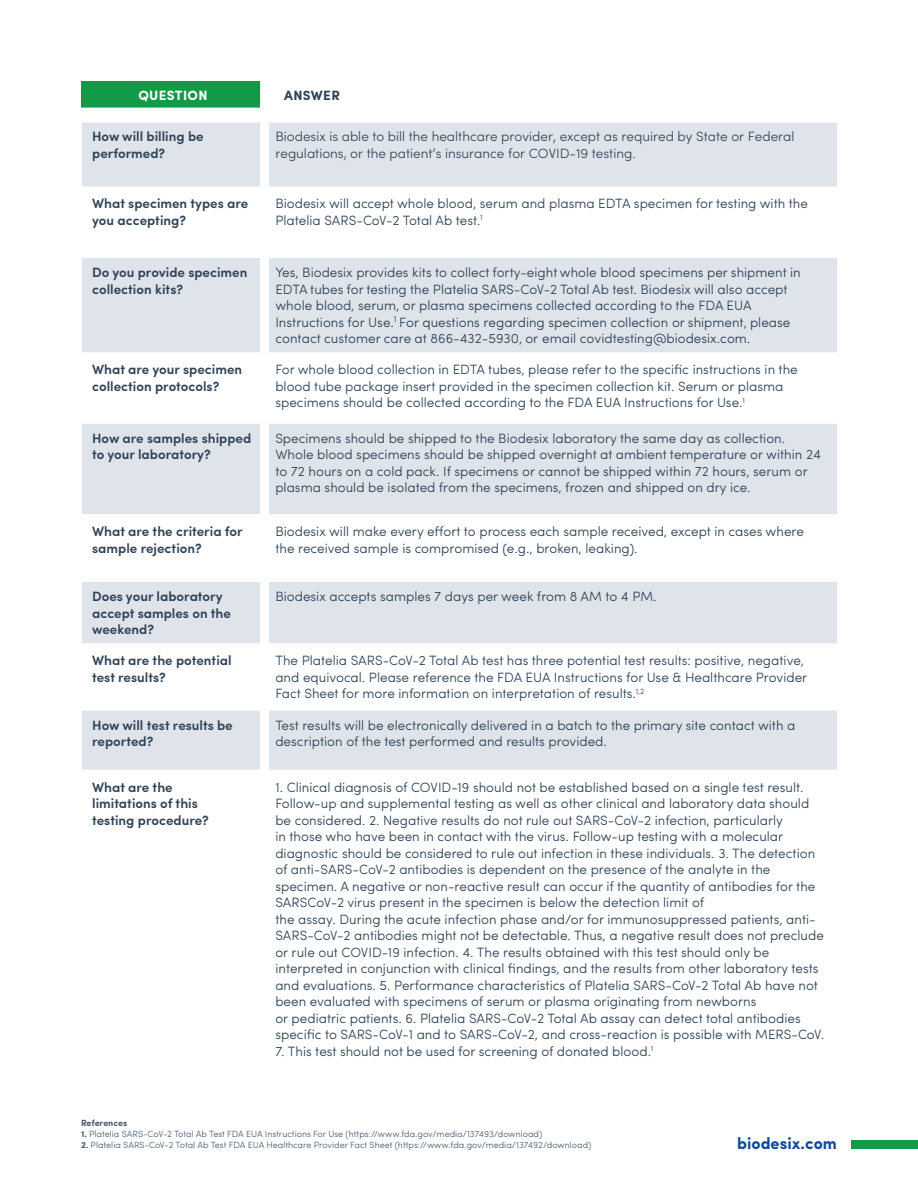
<style>
.page{position:relative;width:918px;height:1188px;background:#fff}
.page>*{position:absolute;margin:0;border:0;box-sizing:border-box;transform-origin:0 0}
.t1{font:700 16.5px "Sofia Pro";color:#124c98}
.t2{font:300 13.5px/16.5px "Sofia Pro";color:#2f4357}
.t3{font:600 13.5px/16.5px "Sofia Pro";color:#2f4357}
.t4{font:300 13.5px/16.5px "Sofia Pro";color:#2f4357}
.t5{font:700 13.5px "Sofia Pro";letter-spacing:.025em;color:#fff}
.t6{font:700 13.5px "Sofia Pro";letter-spacing:.025em;color:#2f4357}
.t7{font:300 9px "Sofia Pro";color:#4c5d74}
.t8{font:700 9px "Sofia Pro";letter-spacing:-.005em;color:#4c5d74}
.s1{font-weight:700}
</style>
<div class="page">
<div style="left:851px;top:1140px;width:67px;height:8px;background:#119a48"></div>
<div style="left:81px;top:81px;width:179px;height:27px;background:#119a48"></div>
<svg style="left:82px;top:122px;width:755px;height:648px;fill:#dfe3ea"></svg>
<hr style="left:82px;top:186px;width:178px;height:3px;background:#fff">
<hr style="left:269px;top:186px;width:568px;height:3px;background:#fff">
<hr style="left:82px;top:255px;width:178px;height:3px;background:#fff">
<hr style="left:269px;top:255px;width:568px;height:3px;background:#fff">
<hr style="left:269px;top:352px;width:568px;height:3px;background:#fff">
<hr style="left:269px;top:421px;width:568px;height:3px;background:#fff">
<hr style="left:269px;top:514px;width:568px;height:3px;background:#fff">
<hr style="left:269px;top:579px;width:568px;height:3px;background:#fff">
<hr style="left:269px;top:643px;width:568px;height:3px;background:#fff">
<hr style="left:269px;top:708px;width:568px;height:3px;background:#fff">
<hr style="left:82px;top:352px;width:178px;height:3px;background:#fff">
<hr style="left:82px;top:421px;width:178px;height:3px;background:#fff">
<hr style="left:82px;top:514px;width:178px;height:3px;background:#fff">
<hr style="left:82px;top:579px;width:178px;height:3px;background:#fff">
<hr style="left:82px;top:643px;width:178px;height:3px;background:#fff">
<hr style="left:82px;top:708px;width:178px;height:3px;background:#fff">
<div style="left:260px;top:121px;width:9px;height:67px;background:#fff"></div>
<div style="left:260px;top:188px;width:9px;height:68px;background:#fff"></div>
<div style="left:260px;top:256px;width:9px;height:98px;background:#fff"></div>
<div style="left:260px;top:354px;width:9px;height:68px;background:#fff"></div>
<div style="left:260px;top:422px;width:9px;height:94px;background:#fff"></div>
<div style="left:260px;top:516px;width:9px;height:64px;background:#fff"></div>
<div style="left:260px;top:580px;width:9px;height:65px;background:#fff"></div>
<div style="left:260px;top:645px;width:9px;height:64px;background:#fff"></div>
<div style="left:260px;top:709px;width:9px;height:62px;background:#fff"></div>
<p class="t5" style="left:138px;top:85px;width:71px">QUESTION</p>
<p class="t6" style="left:284px;top:85px;width:57px">ANSWER</p>
<p class="t3" style="left:92px;top:128px;width:113px">How will billing be performed?</p>
<p class="t4" style="left:275px;top:127px;width:521px">Biodesix is able to bill the healthcare provider, except as required by State or Federal regulations, or the patient’s insurance for COVID-19 testing.</p>
<p class="t3" style="left:92px;top:195px;width:158px">What specimen types are you accepting?</p>
<p class="t2" style="left:275px;top:195px;width:534px">Biodesix will accept whole blood, serum and plasma EDTA specimen for testing with the<br>Platelia SARS-CoV-2 Total Ab test.<sup>1</sup></p>
<p class="t3" style="left:92px;top:263px;width:157px">Do you provide specimen collection kits?</p>
<p class="t2" style="left:275px;top:263px;width:527px">Yes, Biodesix provides kits to collect forty-eight whole blood specimens per shipment in EDTA tubes for testing the Platelia SARS-CoV-2 Total Ab test. Biodesix will also accept whole blood, serum, or plasma specimens collected according to the FDA EUA Instructions for Use.<sup>1</sup> For questions regarding specimen collection or shipment, please contact customer care at 866-432-5930, or email covidtesting@biodesix.com.</p>
<p class="t3" style="left:92px;top:360px;width:151px">What are your specimen collection protocols?</p>
<p class="t2" style="left:275px;top:360px;width:524px">For whole blood collection in EDTA tubes, please refer to the specific instructions in the blood tube package insert provided in the specimen collection kit. Serum or plasma specimens should be collected according to the FDA EUA Instructions for Use.<sup>1</sup></p>
<p class="t3" style="left:92px;top:429px;width:161px">How are samples shipped to your laboratory?</p>
<p class="t2" style="left:275px;top:429px;width:547px">Specimens should be shipped to the Biodesix laboratory the same day as collection.<br>Whole blood specimens should be shipped overnight at ambient temperature or within 24 to 72 hours on a cold pack. If specimens or cannot be shipped within 72 hours, serum or plasma should be isolated from the specimens, frozen and shipped on dry ice.</p>
<p class="t3" style="left:92px;top:522px;width:152px">What are the criteria for sample rejection?</p>
<p class="t2" style="left:275px;top:522px;width:530px">Biodesix will make every effort to process each sample received, except in cases where the received sample is compromised (e.g., broken, leaking).</p>
<p class="t3" style="left:92px;top:587px;width:140px">Does your laboratory accept samples on the weekend?</p>
<p class="t2" style="left:275px;top:587px;width:383px">Biodesix accepts samples 7 days per week from 8 AM to 4 PM.</p>
<p class="t3" style="left:92px;top:651px;width:141px">What are the potential test results?</p>
<p class="t2" style="left:275px;top:652px;width:533px">The Platelia SARS-CoV-2 Total Ab test has three potential test results: positive, negative, and equivocal. Please reference the FDA EUA Instructions for Use &amp; Healthcare Provider<br>Fact Sheet for more information on interpretation of results.<sup>1,2</sup></p>
<p class="t3" style="left:92px;top:716px;width:142px">How will test results be reported?</p>
<p class="t2" style="left:275px;top:716px;width:522px">Test results will be electronically delivered in a batch to the primary site contact with a description of the test performed and results provided.</p>
<p class="t3" style="left:92px;top:778px;width:118px">What are the limitations of this testing procedure?</p>
<p class="t2" style="left:275px;top:778px;width:551px">1. Clinical diagnosis of COVID-19 should not be established based on a single test result.<br>Follow-up and supplemental testing as well as other clinical and laboratory data should be considered. 2. Negative results do not rule out SARS-CoV-2 infection, particularly<br>in those who have been in contact with the virus. Follow-up testing with a molecular diagnostic should be considered to rule out infection in these individuals. 3. The detection of anti-SARS-CoV-2 antibodies is dependent on the presence of the analyte in the specimen. A negative or non-reactive result can occur if the quantity of antibodies for the SARSCoV-2 virus present in the specimen is below the detection limit of<br>the assay. During the acute infection phase and/or for immunosuppressed patients, anti-SARS-CoV-2 antibodies might not be detectable. Thus, a negative result does not preclude or rule out COVID-19 infection. 4. The results obtained with this test should only be interpreted in conjunction with clinical findings, and the results from other laboratory tests and evaluations. 5. Performance characteristics of Platelia SARS-CoV-2 Total Ab have not been evaluated with specimens of serum or plasma originating from newborns<br>or pediatric patients. 6. Platelia SARS-CoV-2 Total Ab assay can detect total antibodies specific to SARS-CoV-1 and to SARS-CoV-2, and cross-reaction is possible with MERS-CoV.</p>
<p class="t2" style="left:275px;top:1042px;width:379px">7. This test should not be used for screening of donated blood.<sup>1</sup></p>
<p class="t8" style="left:81px;top:1116px;width:48px">References</p>
<p class="t7" style="left:81px;top:1127px;width:463px"><span class="s1">1.</span> Platelia SARS-CoV-2 Total Ab Test FDA EUA Instructions For Use (https://www.fda.gov/media/137493/download)</p>
<p class="t7" style="left:81px;top:1138px;width:512px"><span class="s1">2.</span> Platelia SARS-CoV-2 Total Ab Test FDA EUA Healthcare Provider Fact Sheet (https://www.fda.gov/media/137492/download)</p>
<p class="t1" style="left:737px;top:1131px;width:101px">biodesix.com</p>
</div>
